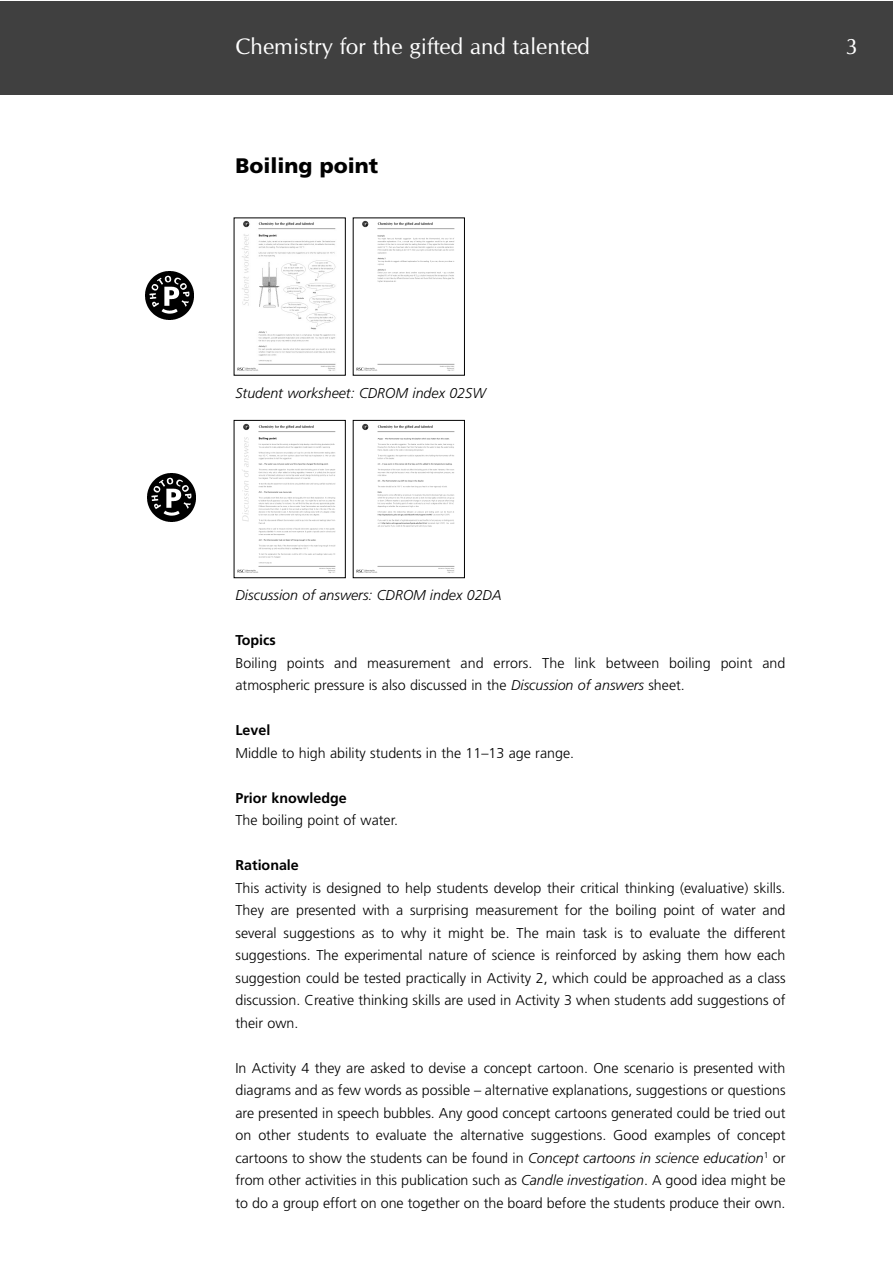
<style>
.page{position:relative;width:893px;height:1263px;background:#fff}
.page>*{position:absolute;margin:0;border:0;box-sizing:border-box;transform-origin:0 0}
.t1{font:22.5px "Optima E";color:#fff}
.t2{font:900 21px "Frutiger";color:#000}
.t3{font:300 14.25px/22.5px "Frutiger";color:#000;text-align:justify}
.t4{font:italic 300 14.25px "Frutiger";color:#000}
.t5{font:700 14.25px "Frutiger";color:#000}
.s1{font-style:italic}
</style>
<div class="page">
<div style="left:0;top:2px;width:892px;height:92px;background:#404040"></div>
<img style="left:237px;top:220px;width:99px;height:151px">
<img style="left:356px;top:220px;width:99px;height:151px">
<img style="left:237px;top:423px;width:99px;height:150px">
<img style="left:356px;top:423px;width:99px;height:150px">
<img style="left:146px;top:272px;width:47px;height:47px">
<img style="left:147px;top:474px;width:48px;height:47px">
<h1 class="t1" style="left:235px;top:37px;width:356px">Chemistry for the gifted and talented</h1>
<h1 class="t1" style="left:845px;top:37px;width:14px">3</h1>
<h2 class="t2" style="left:235px;top:157px;width:144px">Boiling point</h2>
<p class="t4" style="left:235px;top:387px;width:252px">Student worksheet: CDROM index 02SW</p>
<p class="t4" style="left:235px;top:590px;width:268px">Discussion of answers: CDROM index 02DA</p>
<p class="t5" style="left:235px;top:635px;width:42px">Topics</p>
<p class="t3" style="left:235px;top:653px;width:551px">Boiling points and measurement and errors. The link between boiling point and atmospheric pressure is also discussed in the <span class="s1">Discussion of answers</span> sheet.</p>
<p class="t5" style="left:235px;top:725px;width:36px">Level</p>
<p class="t3" style="left:235px;top:743px;width:340px">Middle to high ability students in the 11–13 age range.</p>
<p class="t5" style="left:235px;top:792px;width:113px">Prior knowledge</p>
<p class="t3" style="left:235px;top:810px;width:164px">The boiling point of water.</p>
<p class="t5" style="left:235px;top:860px;width:65px">Rationale</p>
<p class="t3" style="left:235px;top:878px;width:551px">This activity is designed to help students develop their critical thinking (evaluative) skills.<br>They are presented with a surprising measurement for the boiling point of water and several suggestions as to why it might be. The main task is to evaluate the different suggestions. The experimental nature of science is reinforced by asking them how each suggestion could be tested practically in Activity 2, which could be approached as a class discussion. Creative thinking skills are used in Activity 3 when students add suggestions of their own.</p>
<p class="t3" style="left:235px;top:1058px;width:551px">In Activity 4 they are asked to devise a concept cartoon. One scenario is presented with diagrams and as few words as possible – alternative explanations, suggestions or questions are presented in speech bubbles. Any good concept cartoons generated could be tried out on other students to evaluate the alternative suggestions. Good examples of concept cartoons to show the students can be found in <span class="s1">Concept cartoons in science education</span><sup>1</sup> or from other activities in this publication such as <span class="s1">Candle investigation</span>. A good idea might be to do a group effort on one together on the board before the students produce their own.</p>
</div>
